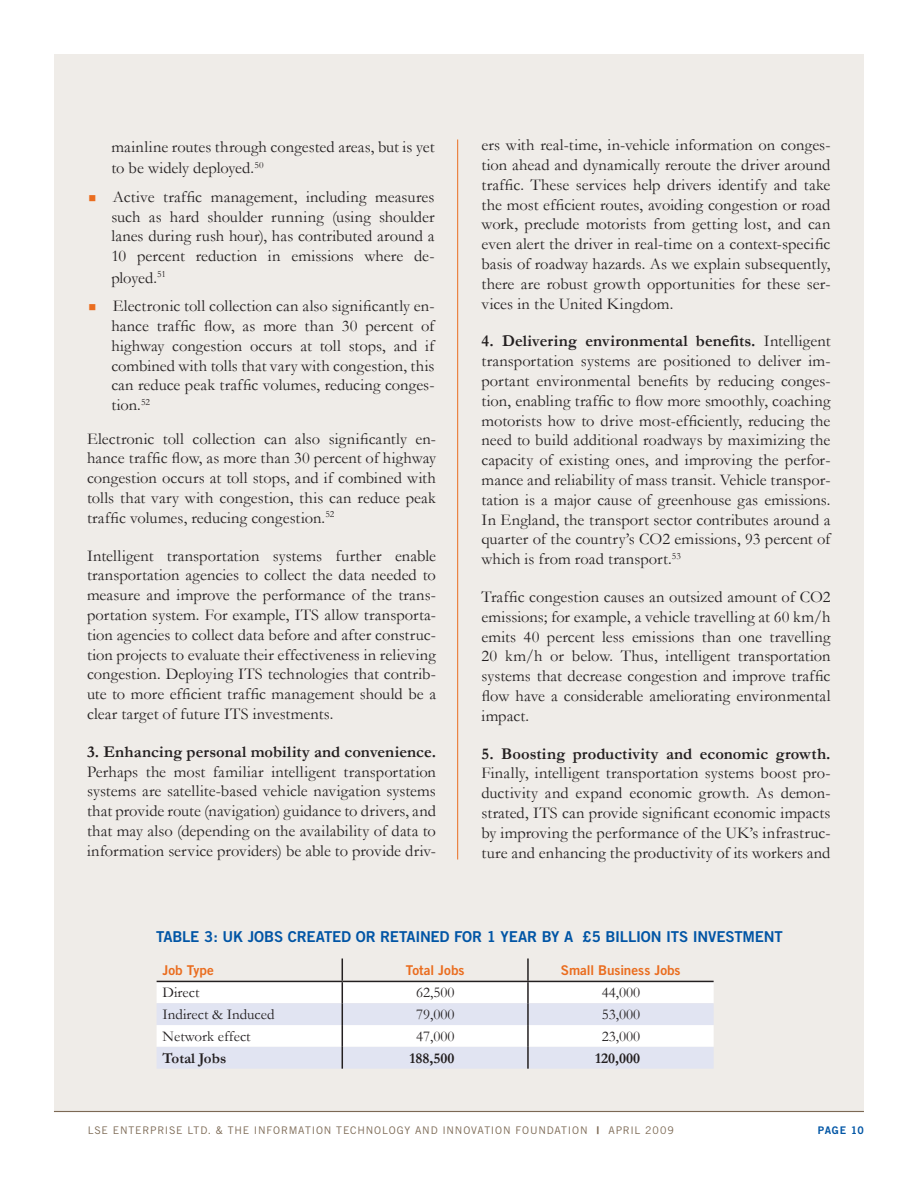
<style>
.page{position:relative;width:918px;height:1188px;background:#fff}
.page>*{position:absolute;margin:0;border:0;box-sizing:border-box;transform-origin:0 0}
.t1{font:16.5px/19.8px "Garamond";letter-spacing:.005em;color:#231f20;text-align:justify}
.t2{font:700 16.5px "Garamond";letter-spacing:.005em;color:#231f20}
.t3{font:15px "Garamond";color:#231f20}
.t4{font:15px "Trade Gothic Bold Two";letter-spacing:-.015em;color:#0155a5}
.t5{font:700 15px "Garamond";color:#231f20}
.t6{font:13.5px "Trade Gothic Bold Two";letter-spacing:-.005em;color:#ea6d1f}
.t7{font:10.5px "Trade Gothic";letter-spacing:.075em;color:#7c6954}
.t8{font:10.5px "Trade Gothic Bold Two";letter-spacing:.06em;color:#0155a5}
.s1{font-weight:700}
.s2{font-family:"Trade Gothic Bold Two"}
</style>
<div class="page">
<div style="left:54px;top:54px;width:810px;height:1058px;background:#efece8"></div>
<hr style="left:54px;top:1111px;width:810px;height:1px;background:#7c6954">
<hr style="left:457px;top:140px;width:1px;height:720px;background:#ea6d1f">
<svg style="left:157px;top:958px;width:557px;height:111px"></svg>
<hr style="left:527px;top:958px;width:2px;height:23px;background:#231f20">
<hr style="left:157px;top:981px;width:185px;height:1px;background:#231f20">
<hr style="left:342px;top:981px;width:186px;height:1px;background:#231f20">
<hr style="left:528px;top:981px;width:186px;height:1px;background:#231f20">
<p class="t1" style="left:111px;top:136px;width:325px;line-height:21.6px">mainline routes through congested areas, but is yet to be widely deployed.<sup>50</sup></p>
<p class="t1" style="left:111px;top:187px;width:325px">Active traffic management, including measures such as hard shoulder running (using shoulder lanes during rush hour), has contributed around a 10 percent reduction in emissions where de-</p>
<p class="t1" style="left:111px;top:264px;width:325px;line-height:28.5px">ployed.<sup>51<br></sup>Electronic toll collection can also significantly en-</p>
<p class="t1" style="left:111px;top:316px;width:325px">hance traffic flow, as more than 30 percent of highway congestion occurs at toll stops, and if combined with tolls that vary with congestion, this can reduce peak traffic volumes, reducing conges&shy;tion.<sup>52</sup></p>
<p class="t1" style="left:87px;top:429px;width:351px">Electronic toll collection can also significantly en&shy;hance traffic flow, as more than 30 percent of highway congestion occurs at toll stops, and if combined with tolls that vary with congestion, this can reduce peak traffic volumes, reducing congestion.<sup>52</sup></p>
<p class="t1" style="left:87px;top:546px;width:351px">Intelligent transportation systems further enable transportation agencies to collect the data needed to measure and improve the performance of the trans&shy;portation system. For example, ITS allow transporta&shy;tion agencies to collect data before and after construc&shy;tion projects to evaluate their effectiveness in relieving congestion. Deploying ITS technologies that contrib&shy;ute to more efficient traffic management should be a clear target of future ITS investments.</p>
<p class="t2" style="left:87px;top:743px;width:351px">3. Enhancing personal mobility and convenience.</p>
<p class="t1" style="left:87px;top:762px;width:351px">Perhaps the most familiar intelligent transportation systems are satellite-based vehicle navigation systems that provide route (navigation) guidance to drivers, and that may also (depending on the availability of data to information service providers) be able to provide driv-</p>
<p class="t1" style="left:482px;top:135px;width:351px">ers with real-time, in-vehicle information on conges&shy;tion ahead and dynamically reroute the driver around traffic. These services help drivers identify and take the most efficient routes, avoiding congestion or road work, preclude motorists from getting lost, and can even alert the driver in real-time on a context-specific basis of roadway hazards. As we explain subsequently, there are robust growth opportunities for these ser&shy;vices in the United Kingdom.</p>
<p class="t1" style="left:482px;top:332px;width:351px"><span class="s1">4. Delivering environmental benefits.</span> Intelligent transportation systems are positioned to deliver im&shy;portant environmental benefits by reducing conges&shy;tion, enabling traffic to flow more smoothly, coaching motorists how to drive most-efficiently, reducing the need to build additional roadways by maximizing the capacity of existing ones, and improving the perfor&shy;mance and reliability of mass transit. Vehicle transpor&shy;tation is a major cause of greenhouse gas emissions.<br>In England, the transport sector contributes around a quarter of the country’s CO2 emissions, 93 percent of which is from road transport.<sup>53</sup></p>
<p class="t1" style="left:482px;top:587px;width:351px">Traffic congestion causes an outsized amount of CO2 emissions; for example, a vehicle travelling at 60 km/h emits 40 percent less emissions than one travelling 20 km/h or below. Thus, intelligent transportation systems that decrease congestion and improve traffic flow have a considerable ameliorating environmental impact.</p>
<p class="t2" style="left:482px;top:744px;width:351px">5. Boosting productivity and economic growth.</p>
<p class="t1" style="left:482px;top:764px;width:351px">Finally, intelligent transportation systems boost pro&shy;ductivity and expand economic growth. As demon&shy;strated, ITS can provide significant economic impacts by improving the performance of the UK’s infrastruc&shy;ture and enhancing the productivity of its workers and</p>
<p class="t4" style="left:156px;top:927px;width:628px">TABLE 3: UK JOBS CREATED OR RETAINED FOR 1 YEAR BY A £5 BILLION ITS INVESTMENT</p>
<p class="t6" style="left:163px;top:962px;width:53px">Job Type</p>
<p class="t6" style="left:406px;top:962px;width:60px">Total Jobs</p>
<p class="t6" style="left:561px;top:962px;width:121px">Small Business Jobs</p>
<p class="t3" style="left:163px;top:984px;width:38px">Direct</p>
<p class="t3" style="left:416px;top:984px;width:40px">62,500</p>
<p class="t3" style="left:602px;top:984px;width:40px">44,000</p>
<p class="t3" style="left:163px;top:1006px;width:114px">Indirect &amp; Induced</p>
<p class="t3" style="left:416px;top:1006px;width:40px">79,000</p>
<p class="t3" style="left:602px;top:1006px;width:40px">53,000</p>
<p class="t3" style="left:163px;top:1028px;width:90px">Network effect</p>
<p class="t3" style="left:416px;top:1028px;width:40px">47,000</p>
<p class="t3" style="left:602px;top:1028px;width:40px">23,000</p>
<p class="t5" style="left:163px;top:1050px;width:65px">Total Jobs</p>
<p class="t5" style="left:409px;top:1050px;width:47px">188,500</p>
<p class="t5" style="left:595px;top:1050px;width:47px">120,000</p>
<p class="t7" style="left:88px;top:1124px;width:588px">LSE ENTERPRISE LTD. &amp; THE INFORMATION TECHNOLOGY AND INNOVATION FOUNDATION <span class="s2">|</span> APRIL 2009</p>
<p class="t8" style="left:818px;top:1124px;width:48px">PAGE 10</p>
</div>
